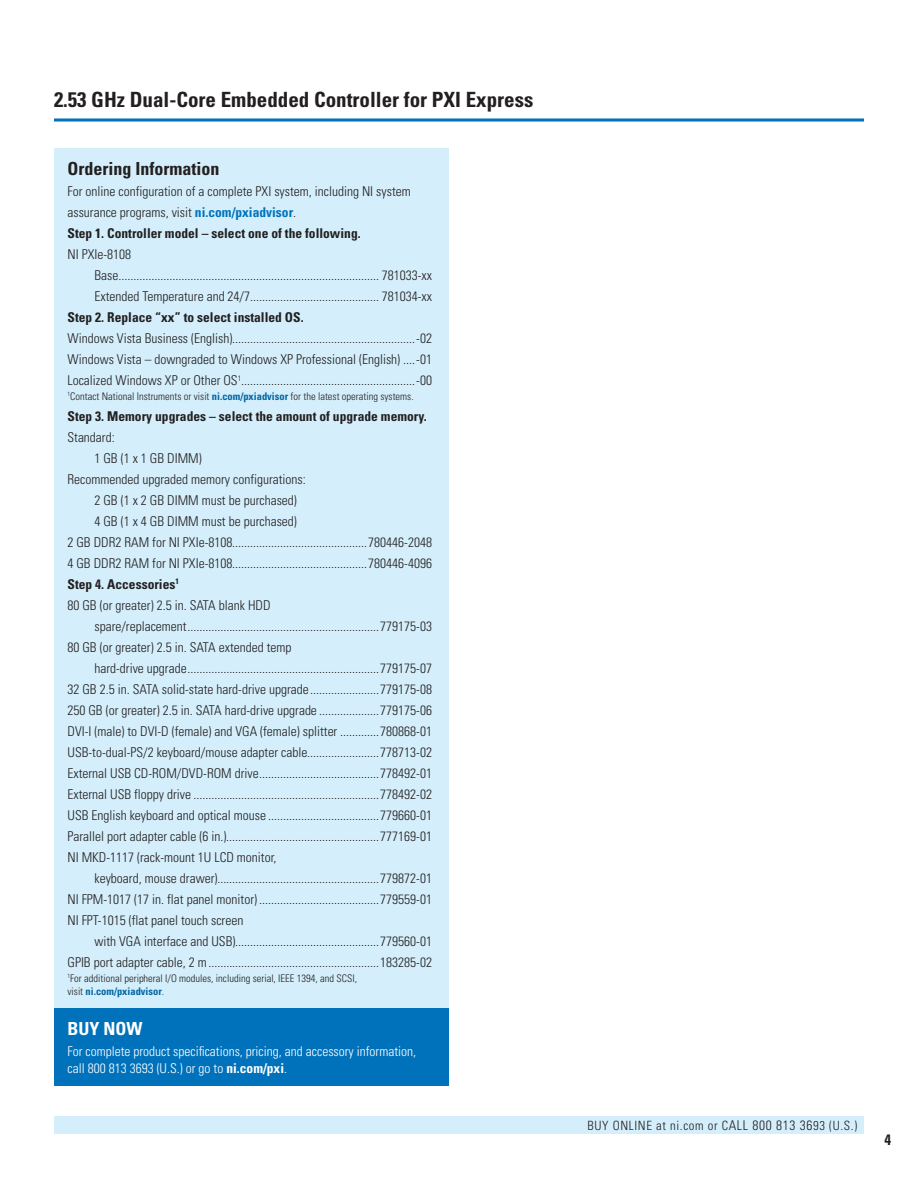
<style>
.page{position:relative;width:918px;height:1188px;background:#fff}
.page>*{position:absolute;margin:0;border:0;box-sizing:border-box;transform-origin:0 0}
.Heading_1{font:700 condensed 21px "Univers LT Std";color:#231f20}
.Heading_2{font:700 condensed 18px "Univers LT Std";color:#231f20}
.Buy_Now_Text{font:700 condensed 18px "Univers LT Std";color:#fff}
.t1{font:700 condensed 15px "Univers LT Std";color:#231f20}
.Order_Info_Text{font:300 condensed 13.5px/21px "Univers LT Std";color:#231f20}
.Order_Info_Heading{font:700 condensed 13.5px "Univers LT Std";color:#231f20}
.Buy_Now_Text-2{font:300 condensed 13.5px/16.5px "Univers LT Std";color:#fff}
.t2{font:300 condensed 12.75px "Univers LT Std";letter-spacing:.05em;color:#231f20}
.Footnote{font:300 condensed 10.5px/13.5px "Univers LT Std";color:#231f20}
.s1{font-weight:700;color:#0072bc}
.s2{font-weight:700;color:#0065a4}
.s3{font-weight:700}
.s4{font-size:13.5px}
</style>
<div class="page">
<svg style="left:54px;top:118px;width:810px;height:4px;background:#3f95cc"></svg>
<div style="left:54px;top:1117px;width:810px;height:17px;background:#d4effb"></div>
<div style="left:54px;top:148px;width:394px;height:861px;background:#d4effb"></div>
<div style="left:54px;top:1009px;width:394px;height:77px;background:#0072bc"></div>
<p class="Heading_1" style="left:54px;top:87px;width:481px">2.53 GHz Dual-Core Embedded Controller for PXI Express</p>
<p class="Heading_2" style="left:68px;top:158px;width:153px">Ordering Information</p>
<p class="Order_Info_Text" style="left:68px;top:181px;width:345px">For online configuration of a complete PXI system, including NI system assurance programs, visit <span class="s1">ni.com/pxiadvisor</span>.</p>
<p class="Order_Info_Heading" style="left:68px;top:225px;width:295px">Step 1. Controller model – select one of the following.</p>
<p class="Order_Info_Text" style="left:68px;top:244px;width:65px">NI PXIe-8108</p>
<p class="Order_Info_Text" style="left:94px;top:265px;width:339px">Base....................................................................................... 781033-xx</p>
<p class="Order_Info_Text" style="left:94px;top:286px;width:339px">Extended Temperature and 24/7........................................... 781034-xx</p>
<p class="Order_Info_Heading" style="left:68px;top:309px;width:238px">Step 2. Replace “xx” to select installed OS.</p>
<p class="Order_Info_Text" style="left:68px;top:328px;width:366px">Windows Vista Business (English).............................................................-02</p>
<p class="Order_Info_Text" style="left:68px;top:349px;width:366px">Windows Vista – downgraded to Windows XP Professional (English) ....-01</p>
<p class="Order_Info_Text" style="left:68px;top:370px;width:366px">Localized Windows XP or Other OS<sup>1</sup>..........................................................-00</p>
<p class="Footnote" style="left:68px;top:389px;width:348px"><sup>1</sup>Contact National Instruments or visit <span class="s2">ni.com/pxiadvisor</span> for the latest operating systems.</p>
<p class="Order_Info_Heading" style="left:68px;top:408px;width:361px">Step 3. Memory upgrades – select the amount of upgrade memory.</p>
<p class="Order_Info_Text" style="left:68px;top:427px;width:49px">Standard:</p>
<p class="Order_Info_Text" style="left:94px;top:448px;width:109px">1 GB (1 x 1 GB DIMM)</p>
<p class="Order_Info_Text" style="left:68px;top:469px;width:240px">Recommended upgraded memory configurations:</p>
<p class="Order_Info_Text" style="left:94px;top:490px;width:204px">2 GB (1 x 2 GB DIMM must be purchased)</p>
<p class="Order_Info_Text" style="left:94px;top:511px;width:204px">4 GB (1 x 4 GB DIMM must be purchased)</p>
<p class="Order_Info_Text" style="left:68px;top:532px;width:366px">2 GB DDR2 RAM for NI PXIe-8108.............................................780446-2048</p>
<p class="Order_Info_Text" style="left:68px;top:553px;width:366px">4 GB DDR2 RAM for NI PXIe-8108.............................................780446-4096</p>
<p class="Order_Info_Heading" style="left:68px;top:576px;width:113px">Step 4. Accessories<sup>1</sup></p>
<p class="Order_Info_Text" style="left:94px;top:595px;width:339px;text-indent:-27px">80 GB (or greater) 2.5 in. SATA blank HDD spare/replacement................................................................779175-03</p>
<p class="Order_Info_Text" style="left:94px;top:637px;width:339px;text-indent:-27px">80 GB (or greater) 2.5 in. SATA extended temp<br>hard-drive upgrade................................................................779175-07</p>
<p class="Order_Info_Text" style="left:68px;top:679px;width:366px">32 GB 2.5 in. SATA solid-state hard-drive upgrade.......................779175-08</p>
<p class="Order_Info_Text" style="left:68px;top:700px;width:366px">250 GB (or greater) 2.5 in. SATA hard-drive upgrade ....................779175-06</p>
<p class="Order_Info_Text" style="left:68px;top:721px;width:366px">DVI-I (male) to DVI-D (female) and VGA (female) splitter .............780868-01</p>
<p class="Order_Info_Text" style="left:68px;top:742px;width:366px">USB-to-dual-PS/2 keyboard/mouse adapter cable........................778713-02</p>
<p class="Order_Info_Text" style="left:68px;top:763px;width:366px">External USB CD-ROM/DVD-ROM drive........................................778492-01</p>
<p class="Order_Info_Text" style="left:68px;top:784px;width:366px">External USB floppy drive ..............................................................778492-02</p>
<p class="Order_Info_Text" style="left:68px;top:805px;width:366px">USB English keyboard and optical mouse .....................................779660-01</p>
<p class="Order_Info_Text" style="left:68px;top:826px;width:366px">Parallel port adapter cable (6 in.)...................................................777169-01</p>
<p class="Order_Info_Text" style="left:94px;top:847px;width:339px;text-indent:-27px">NI MKD-1117 (rack-mount 1U LCD monitor,<br>keyboard, mouse drawer)......................................................779872-01</p>
<p class="Order_Info_Text" style="left:68px;top:889px;width:366px">NI FPM-1017 (17 in. flat panel monitor) ........................................779559-01</p>
<p class="Order_Info_Text" style="left:94px;top:910px;width:339px;text-indent:-27px">NI FPT-1015 (flat panel touch screen<br>with VGA interface and USB)................................................779560-01</p>
<p class="Order_Info_Text" style="left:68px;top:952px;width:366px">GPIB port adapter cable, 2 m.........................................................183285-02</p>
<p class="Footnote" style="left:68px;top:971px;width:291px"><sup>1</sup>For additional peripheral I/O modules, including serial, IEEE 1394, and SCSI, visit <span class="s2">ni.com/pxiadvisor</span>.</p>
<p class="Buy_Now_Text" style="left:68px;top:1018px;width:77px">BUY NOW</p>
<p class="Buy_Now_Text-2" style="left:68px;top:1043px;width:350px">For complete product specifications, pricing, and accessory information, call 800 813 3693 (U.S.) or go to <span class="s3">ni.com/pxi</span>.</p>
<p class="t2" style="left:588px;top:1118px;width:271px">BUY ONLINE at ni.com or C<span class="s4">ALL 800 813 36</span>93 (U.S.)</p>
<p class="t1" style="left:884px;top:1131px;width:8px">4</p>
</div>
